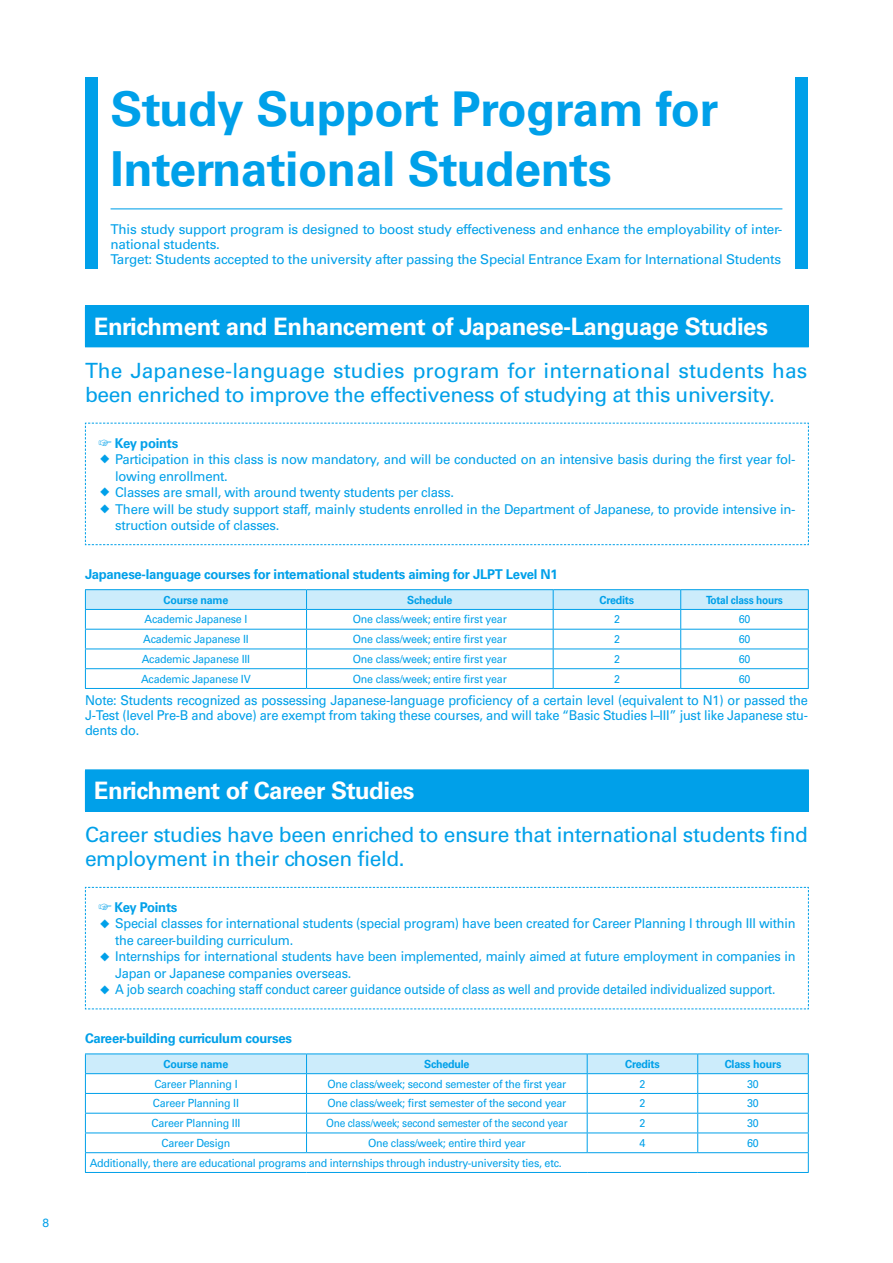
<style>
.page{position:relative;width:893px;height:1263px;background:#fff}
.page>*{position:absolute;margin:0;border:0;box-sizing:border-box;transform-origin:0 0}
.t1{font:700 48px/60px "Univers";letter-spacing:-.01em;color:#00a0e9}
.t2{font:700 24px "Univers";letter-spacing:-.02em;color:#fff}
.t3{font:21px/24px "Univers";color:#00a0e9}
.t4{font:21px/24px "Univers";letter-spacing:-.02em;color:#00a0e9}
.t5{font:13.5px/15px "Univers";letter-spacing:-.02em;color:#00a0e9}
.t6{font:13.5px/15px "Univers";letter-spacing:-.02em;color:#00a0e9;scale:.95 1}
.t7{font:700 13.5px "Univers";letter-spacing:-.02em;color:#00a0e9}
.t8{font:13.5px "Univers";letter-spacing:-.02em;color:#00a0e9;scale:.9 1}
.t9{font:12px "Helvetica Neue";color:#00a0e9}
.t10{font:11.25px "Univers";letter-spacing:-.02em;color:#00a0e9;scale:.95 1}
.t11{font:700 11.25px "Univers";letter-spacing:-.02em;color:#00a0e9;scale:.95 1}
.t12{font:11.25px "Univers";letter-spacing:-.02em;color:#00a0e9;scale:.9 1}
.t13{font:700 11.25px "Univers";letter-spacing:-.02em;color:#00a0e9;scale:.9 1}
.s1{font-family:"Hira Kaku Pro W6";font-weight:400}
.s2{font-family:"Hira Kaku Pro W3"}
</style>
<div class="page">
<hr style="left:111px;top:208px;width:671px;height:1px;background:#00a0e9">
<div style="left:85px;top:78px;width:13px;height:191px;background:#00a0e9"></div>
<div style="left:795px;top:78px;width:13px;height:191px;background:#00a0e9"></div>
<div style="left:85px;top:306px;width:724px;height:41px;background:#00a0e9"></div>
<hr style="left:85px;top:305px;width:724px;height:2px;background:#00a0e9">
<svg style="left:85px;top:423px;width:724px;height:122px"></svg>
<hr style="left:85px;top:589px;width:222px;height:1px;background:#00a0e9">
<hr style="left:307px;top:589px;width:246px;height:1px;background:#00a0e9">
<hr style="left:553px;top:589px;width:128px;height:1px;background:#00a0e9">
<hr style="left:681px;top:589px;width:128px;height:1px;background:#00a0e9">
<svg style="left:85px;top:590px;width:724px;height:98px"></svg>
<hr style="left:85px;top:688px;width:222px;height:1px;background:#00a0e9">
<hr style="left:307px;top:688px;width:246px;height:1px;background:#00a0e9">
<hr style="left:553px;top:688px;width:128px;height:1px;background:#00a0e9">
<hr style="left:681px;top:688px;width:128px;height:1px;background:#00a0e9">
<div style="left:85px;top:770px;width:724px;height:41px;background:#00a0e9"></div>
<hr style="left:85px;top:769px;width:724px;height:2px;background:#00a0e9">
<hr style="left:85px;top:811px;width:724px;height:1px;background:#00a0e9">
<svg style="left:85px;top:887px;width:724px;height:123px"></svg>
<hr style="left:85px;top:1053px;width:222px;height:1px;background:#00a0e9">
<hr style="left:307px;top:1053px;width:280px;height:1px;background:#00a0e9">
<hr style="left:587px;top:1053px;width:111px;height:1px;background:#00a0e9">
<hr style="left:698px;top:1053px;width:111px;height:1px;background:#00a0e9">
<svg style="left:85px;top:1054px;width:724px;height:118px"></svg>
<hr style="left:85px;top:1172px;width:222px;height:1px;background:#00a0e9">
<hr style="left:307px;top:1172px;width:280px;height:1px;background:#00a0e9">
<hr style="left:587px;top:1172px;width:111px;height:1px;background:#00a0e9">
<hr style="left:698px;top:1172px;width:111px;height:1px;background:#00a0e9">
<p class="t9" style="left:43px;top:1214px;width:8px">8</p>
<h1 class="t1" style="left:111px;top:80px;width:609px">Study Support Program for<br>International Students</h1>
<p class="t5" style="left:111px;top:222px;width:673px">This study support program is designed to boost study effectiveness and enhance the employability of inter&shy;national students.<br>Target: Students accepted to the university after passing the Special Entrance Exam for International Students</p>
<h2 class="t2" style="left:94px;top:312px;width:676px">Enrichment and Enhancement of Japanese-Language Studies</h2>
<h3 class="t3" style="left:85px;top:359px;width:724px">The Japanese-language studies program for international students has been enriched to improve the effectiveness of studying at this university.</h3>
<p class="t7" style="left:98px;top:435px;width:82px"><span class="s1">☞</span> Key points</p>
<p class="t5" style="left:115px;top:451px;width:682px;line-height:16.5px;text-indent:-17px"><span class="s2">❖</span> Participation in this class is now mandatory, and will be conducted on an intensive basis during the first year fol&shy;lowing enrollment.</p>
<p class="t5" style="left:98px;top:485px;width:357px"><span class="s2">❖</span> Classes are small, with around twenty students per class.</p>
<p class="t5" style="left:115px;top:501px;width:682px;line-height:16.5px;text-indent:-17px"><span class="s2">❖</span> There will be study support staff, mainly students enrolled in the Department of Japanese, to provide intensive in&shy;struction outside of classes.</p>
<p class="t7" style="left:85px;top:566px;width:474px">Japanese-language courses for international students aiming for JLPT Level N1</p>
<p class="t11" style="left:163px;top:593px;width:70px">Course name</p>
<p class="t11" style="left:407px;top:593px;width:49px">Schedule</p>
<p class="t11" style="left:600px;top:593px;width:38px">Credits</p>
<p class="t13" style="left:706px;top:593px;width:87px">Total class hours</p>
<p class="t10" style="left:145px;top:613px;width:110px">Academic Japanese I</p>
<p class="t10" style="left:353px;top:613px;width:164px">One class/week; entire first year</p>
<p class="t10" style="left:614px;top:613px;width:8px">2</p>
<p class="t10" style="left:739px;top:613px;width:14px">60</p>
<p class="t10" style="left:143px;top:632px;width:113px">Academic Japanese II</p>
<p class="t10" style="left:353px;top:632px;width:164px">One class/week; entire first year</p>
<p class="t10" style="left:614px;top:632px;width:8px">2</p>
<p class="t10" style="left:739px;top:632px;width:14px">60</p>
<p class="t10" style="left:142px;top:652px;width:116px">Academic Japanese III</p>
<p class="t10" style="left:353px;top:652px;width:164px">One class/week; entire first year</p>
<p class="t10" style="left:614px;top:652px;width:8px">2</p>
<p class="t10" style="left:739px;top:652px;width:14px">60</p>
<p class="t10" style="left:141px;top:672px;width:117px">Academic Japanese IV</p>
<p class="t10" style="left:353px;top:672px;width:164px">One class/week; entire first year</p>
<p class="t10" style="left:614px;top:672px;width:8px">2</p>
<p class="t10" style="left:739px;top:672px;width:14px">60</p>
<p class="t6" style="left:85px;top:692px;width:762px;text-align:justify">Note: Students recognized as possessing Japanese-language proficiency of a certain level (equivalent to N1) or passed the J-Test (level Pre-B and above) are exempt from taking these courses, and will take “Basic Studies I–III” just like Japanese stu&shy;dents do.</p>
<h2 class="t2" style="left:94px;top:777px;width:322px">Enrichment of Career Studies</h2>
<h3 class="t4" style="left:85px;top:823px;width:724px">Career studies have been enriched to ensure that international students find employment in their chosen field.</h3>
<p class="t7" style="left:98px;top:899px;width:81px"><span class="s1">☞</span> Key Points</p>
<p class="t6" style="left:115px;top:915px;width:718px;line-height:16.5px;text-indent:-17px"><span class="s2">❖</span> Special classes for international students (special program) have been created for Career Planning I through III within the career-building curriculum.</p>
<p class="t6" style="left:115px;top:948px;width:718px;line-height:16.5px;text-indent:-17px"><span class="s2">❖</span> Internships for international students have been implemented, mainly aimed at future employment in companies in<br>Japan or Japanese companies overseas.</p>
<p class="t8" style="left:98px;top:981px;width:754px"><span class="s2">❖</span> A job search coaching staff conduct career guidance outside of class as well and provide detailed individualized support.</p>
<p class="t7" style="left:85px;top:1030px;width:208px">Career-building curriculum courses</p>
<p class="t11" style="left:163px;top:1057px;width:70px">Course name</p>
<p class="t11" style="left:424px;top:1057px;width:49px">Schedule</p>
<p class="t11" style="left:625px;top:1057px;width:38px">Credits</p>
<p class="t11" style="left:725px;top:1057px;width:61px">Class hours</p>
<p class="t10" style="left:154px;top:1077px;width:89px">Career Planning I</p>
<p class="t10" style="left:327px;top:1077px;width:253px">One class/week; second semester of the first year</p>
<p class="t10" style="left:639px;top:1077px;width:8px">2</p>
<p class="t10" style="left:747px;top:1077px;width:14px">30</p>
<p class="t10" style="left:153px;top:1097px;width:92px">Career Planning II</p>
<p class="t10" style="left:327px;top:1097px;width:253px">One class/week; first semester of the second year</p>
<p class="t10" style="left:639px;top:1097px;width:8px">2</p>
<p class="t10" style="left:747px;top:1097px;width:14px">30</p>
<p class="t10" style="left:152px;top:1116px;width:95px">Career Planning III</p>
<p class="t12" style="left:326px;top:1116px;width:270px">One class/week; second semester of the second year</p>
<p class="t10" style="left:639px;top:1116px;width:8px">2</p>
<p class="t10" style="left:747px;top:1116px;width:14px">30</p>
<p class="t10" style="left:162px;top:1136px;width:74px">Career Design</p>
<p class="t10" style="left:368px;top:1136px;width:167px">One class/week; entire third year</p>
<p class="t10" style="left:639px;top:1136px;width:8px">4</p>
<p class="t10" style="left:747px;top:1136px;width:14px">60</p>
<p class="t10" style="left:90px;top:1156px;width:498px">Additionally, there are educational programs and internships through industry-university ties, etc.</p>
</div>
